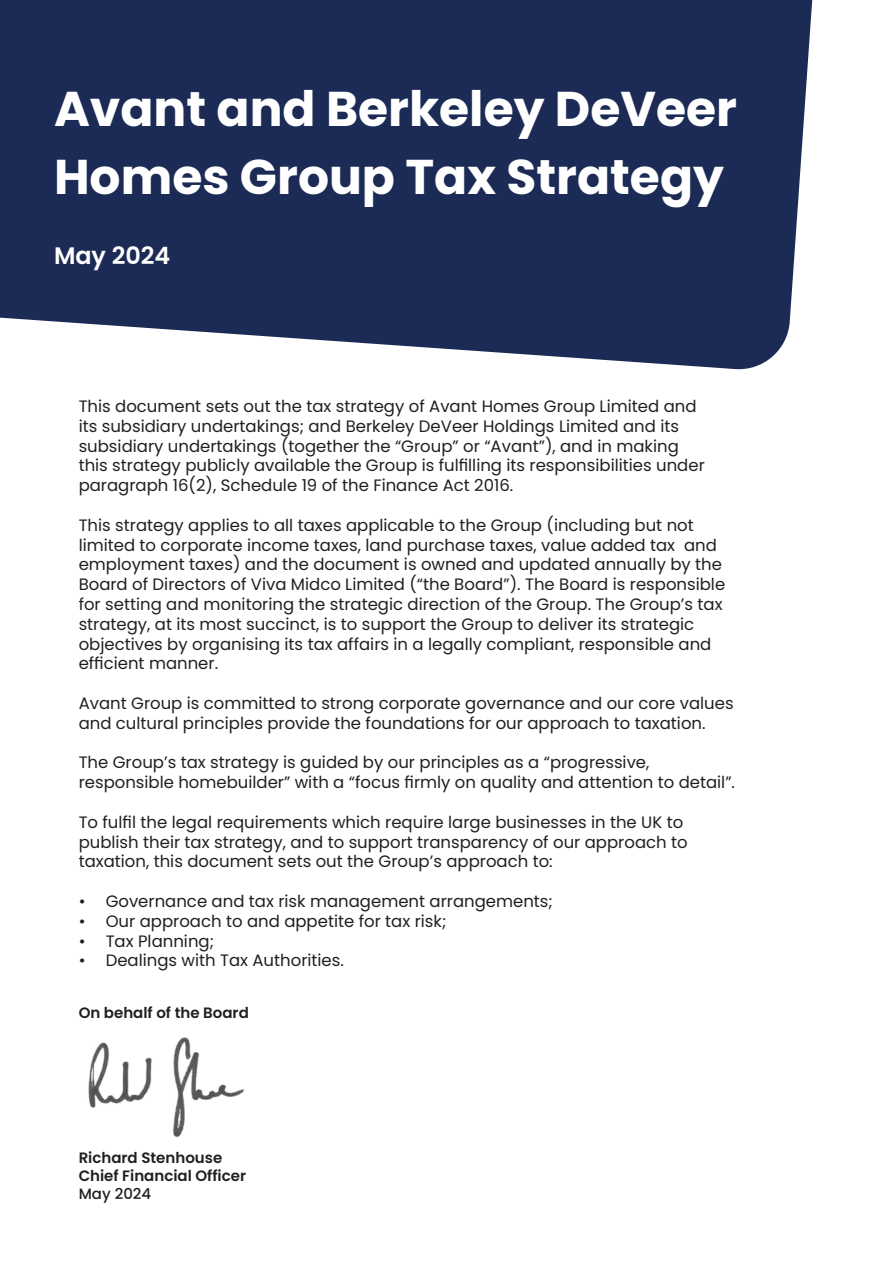
<style>
.page{position:relative;width:893px;height:1263px;background:#fff}
.page>*{position:absolute;margin:0;border:0;box-sizing:border-box;transform-origin:0 0}
.t1{font:700 48.75px "Poppins";color:#fff}
.t2{font:600 23.85px "Poppins";color:#fff}
.t3{font:16.5px/19.8px "Poppins";color:#231f20}
.t4{font:600 15px/18px "Poppins";color:#231f20}
.s1{font-weight:500}
</style>
<div class="page">
<svg style="left:0;top:0;width:813px;height:370px;background:#2e3c63"></svg>
<img style="left:88px;top:1037px;width:157px;height:100px">
<p class="t1" style="left:54px;top:81px;width:684px">Avant and Berkeley DeVeer</p>
<p class="t1" style="left:54px;top:148px;width:671px">Homes Group Tax Strategy</p>
<p class="t2" style="left:54px;top:242px;width:118px">May 2024</p>
<p class="t3" style="left:79px;top:396px;width:628px">This document sets out the tax strategy of Avant Homes Group Limited and its subsidiary undertakings; and Berkeley DeVeer Holdings Limited and its subsidiary undertakings (together the “Group” or “Avant”), and in making this strategy publicly available the Group is fulfilling its responsibilities under paragraph 16(2), Schedule 19 of the Finance Act 2016.</p>
<p class="t3" style="left:79px;top:515px;width:648px">This strategy applies to all taxes applicable to the Group (including but not limited to corporate income taxes, land purchase taxes, value added tax and employment taxes) and the document is owned and updated annually by the Board of Directors of Viva Midco Limited (“the Board”). The Board is responsible for setting and monitoring the strategic direction of the Group. The Group’s tax strategy, at its most succinct, is to support the Group to deliver its strategic objectives by organising its tax affairs in a legally compliant, responsible and efficient manner.</p>
<p class="t3" style="left:79px;top:693px;width:656px">Avant Group is committed to strong corporate governance and our core values and cultural principles provide the foundations for our approach to taxation.</p>
<p class="t3" style="left:79px;top:753px;width:658px">The Group’s tax strategy is guided by our principles as a “progressive, responsible homebuilder” with a “focus firmly on quality and attention to detail”.</p>
<p class="t3" style="left:79px;top:812px;width:610px">To fulfil the legal requirements which require large businesses in the UK to publish their tax strategy, and to support transparency of our approach to taxation, this document sets out the Group’s approach to:</p>
<p class="t3" style="left:79px;top:891px;width:476px">• Governance and tax risk management arrangements;</p>
<p class="t3" style="left:79px;top:911px;width:369px">• Our approach to and appetite for tax risk;</p>
<p class="t3" style="left:79px;top:931px;width:137px">• Tax Planning;</p>
<p class="t3" style="left:79px;top:951px;width:267px">• Dealings with Tax Authorities.</p>
<p class="t4" style="left:79px;top:1004px;width:172px">On behalf of the Board</p>
<p class="t4" style="left:79px;top:1149px;width:169px">Richard Stenhouse<br>Chief Financial Officer<br><span class="s1">May 2024</span></p>
</div>
